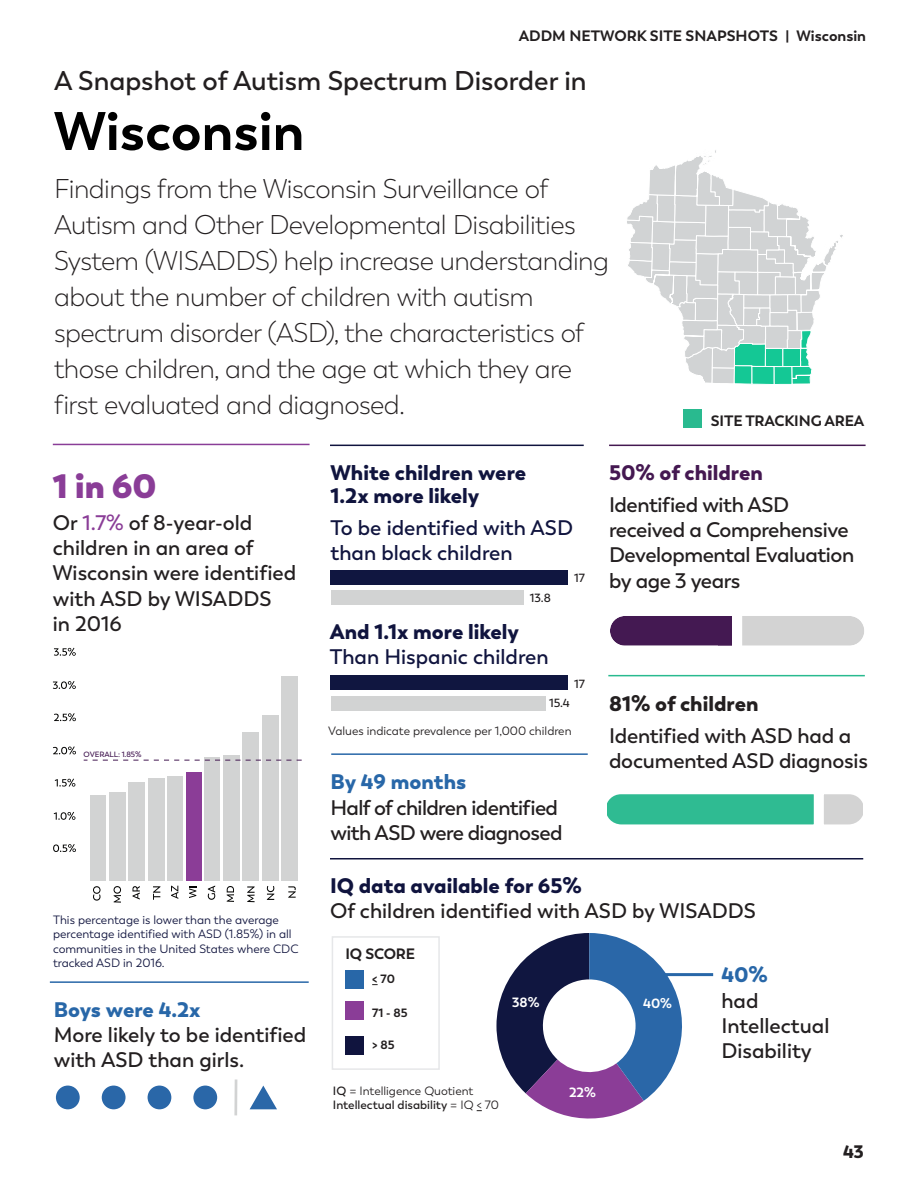
<style>
.page{position:relative;width:918px;height:1188px;background:#fff}
.page>*{position:absolute;margin:0;border:0;box-sizing:border-box;transform-origin:0 0}
.t1{font:700 54px "Trenda";color:#000}
.t2{font:800 33.75px "Trenda";color:#8a3d97}
.t3{font:300 27px/36px "Trenda";letter-spacing:-.02em;color:#231f20}
.t4{font:600 27px "Trenda";color:#231f20}
.t5{font:600 21px/25.2px "Trenda";letter-spacing:-.01em;color:#231f20}
.t6{font:600 21px/25.2px "Trenda";color:#10143e}
.t7{font:600 21px/25.2px "Trenda";letter-spacing:-.03em;color:#231f20}
.t8{font:900 21px/22.5px "Trenda";color:#10143e}
.t9{font:900 21px "Trenda";color:#441851}
.t10{font:900 21px "Trenda";color:#231f20}
.t11{font:900 21px "Trenda";color:#2867a8}
.t12{font:900 18px "Trenda";color:#231f20}
.Overline{font:700 15px "Trenda";color:#231f20}
.Subtitle_1{font:700 15px "Trenda";letter-spacing:-.01em;color:#231f20}
.t13{font:700 13.35px "Trenda";color:#fff}
.Subtitle_2{font:12px/14.4px "Trenda";color:#10143e}
.Subtitle_2-2{font:12px "Trenda";color:#231f20}
.Subtitle_2-3{font:600 12px "Trenda";color:#231f20}
.Subtitle_2-4{font:700 12px "Trenda";color:#231f20}
.t14{font:600 11.85px "Trenda";letter-spacing:-.005em;color:#231f20}
.t15{font:600 7.65px "Trenda";letter-spacing:-.01em;color:#441952}
.s1{color:#8a3d97}
.s2{font-weight:900;color:#2867a8}
.s3{font-weight:900;color:#10143e}
.s4{font-weight:600}
.s5{font-weight:400}
</style>
<div class="page">
<svg style="left:627px;top:150px;width:216px;height:235px"></svg>
<svg style="left:496px;top:933px;width:193px;height:186px"></svg>
<hr style="left:50px;top:981px;width:259px;height:2px;background:#2867a8">
<div style="left:56px;top:1086px;width:24px;height:23px;background:#2a67a8;border-radius:50%"></div>
<div style="left:102px;top:1086px;width:24px;height:23px;background:#2a67a8;border-radius:50%"></div>
<div style="left:148px;top:1086px;width:23px;height:23px;background:#2a67a8;border-radius:50%"></div>
<div style="left:193px;top:1086px;width:24px;height:23px;background:#2a67a8;border-radius:50%"></div>
<hr style="left:234px;top:1080px;width:3px;height:35px;background:#d2d3d3">
<svg style="left:250px;top:1086px;width:27px;height:23px"></svg>
<div style="left:683px;top:410px;width:19px;height:18px;background:#29ba8f"></div>
<div style="left:331px;top:591px;width:192px;height:14px;background:#d2d3d3"></div>
<div style="left:331px;top:571px;width:237px;height:14px;background:#101640"></div>
<div style="left:331px;top:696px;width:214px;height:14px;background:#d2d3d3"></div>
<div style="left:331px;top:676px;width:237px;height:14px;background:#101640"></div>
<hr style="left:53px;top:444px;width:257px;height:1px;background:#8a3d97">
<svg style="left:53px;top:844px;width:23px;height:8px"></svg>
<svg style="left:54px;top:812px;width:21px;height:8px"></svg>
<svg style="left:55px;top:779px;width:20px;height:8px"></svg>
<svg style="left:53px;top:746px;width:23px;height:9px"></svg>
<svg style="left:54px;top:713px;width:22px;height:8px"></svg>
<svg style="left:53px;top:681px;width:23px;height:8px"></svg>
<svg style="left:54px;top:648px;width:22px;height:8px"></svg>
<svg style="left:93px;top:886px;width:8px;height:15px"></svg>
<svg style="left:114px;top:886px;width:7px;height:17px"></svg>
<svg style="left:132px;top:886px;width:8px;height:14px"></svg>
<svg style="left:153px;top:886px;width:7px;height:14px"></svg>
<svg style="left:171px;top:886px;width:7px;height:13px"></svg>
<svg style="left:189px;top:886px;width:7px;height:12px"></svg>
<svg style="left:208px;top:886px;width:7px;height:14px"></svg>
<svg style="left:227px;top:886px;width:7px;height:16px"></svg>
<svg style="left:247px;top:886px;width:8px;height:16px"></svg>
<svg style="left:267px;top:886px;width:7px;height:14px"></svg>
<svg style="left:288px;top:886px;width:8px;height:12px"></svg>
<div style="left:90px;top:796px;width:16px;height:85px;background:#d2d3d3"></div>
<div style="left:109px;top:793px;width:17px;height:88px;background:#d2d3d3"></div>
<div style="left:128px;top:782px;width:17px;height:99px;background:#d2d3d3"></div>
<div style="left:148px;top:778px;width:17px;height:103px;background:#d2d3d3"></div>
<div style="left:167px;top:776px;width:16px;height:105px;background:#d2d3d3"></div>
<div style="left:186px;top:773px;width:16px;height:108px;background:#8b3d97"></div>
<div style="left:204px;top:757px;width:16px;height:124px;background:#d2d3d3"></div>
<div style="left:223px;top:755px;width:17px;height:126px;background:#d2d3d3"></div>
<div style="left:242px;top:732px;width:17px;height:149px;background:#d2d3d3"></div>
<div style="left:262px;top:716px;width:17px;height:165px;background:#d2d3d3"></div>
<div style="left:281px;top:676px;width:17px;height:205px;background:#d2d3d3"></div>
<svg style="left:84px;top:760px;width:218px;height:1px"></svg>
<hr style="left:331px;top:753px;width:257px;height:2px;background:#2867a8">
<hr style="left:608px;top:675px;width:257px;height:1px;background:#29ba8f">
<hr style="left:330px;top:445px;width:254px;height:1px;background:#10143e">
<hr style="left:330px;top:858px;width:533px;height:2px;background:#10143e">
<hr style="left:664px;top:973px;width:49px;height:3px;background:#2867a8">
<svg style="left:610px;top:616px;width:254px;height:30px;background:#94819b"></svg>
<svg style="left:608px;top:794px;width:255px;height:31px;background:#56c3a3"></svg>
<hr style="left:609px;top:445px;width:257px;height:1px;background:#441851">
<div style="left:332px;top:936px;width:108px;height:134px;border:2px solid #e6e7e9"></div>
<div style="left:345px;top:1002px;width:19px;height:18px;background:#8a3d97"></div>
<div style="left:345px;top:1036px;width:19px;height:19px;background:#10143e"></div>
<div style="left:345px;top:970px;width:19px;height:19px;background:#2867a8"></div>
<p class="Overline" style="left:519px;top:27px;width:349px">ADDM NETWORK SITE SNAPSHOTS | Wisconsin</p>
<h3 class="t4" style="left:54px;top:64px;width:534px">A Snapshot of Autism Spectrum Disorder in</h3>
<h1 class="t1" style="left:54px;top:98px;width:252px">Wisconsin</h1>
<h3 class="t3" style="left:54px;top:171px;width:557px">Findings from the Wisconsin Surveillance of Autism and Other Developmental Disabilities System (WISADDS) help increase understanding about the number of children with autism spectrum disorder (ASD), the characteristics of those children, and the age at which they are first evaluated and diagnosed.</h3>
<p class="Subtitle_1" style="left:711px;top:412px;width:155px">SITE TRACKING AREA</p>
<h2 class="t2" style="left:53px;top:464px;width:105px">1 in 60</h2>
<h5 class="t5" style="left:53px;top:510px;width:245px">Or <span class="s1">1.7%</span> of 8-year-old children in an area of<br>Wisconsin were identified with ASD by WISADDS<br>in 2016</h5>
<p class="t15" style="left:83px;top:750px;width:60px">OVERALL: 1.85%</p>
<p class="Subtitle_2" style="left:53px;top:913px;width:247px">This percentage is lower than the average percentage identified with ASD (1.85%) in all communities in the United States where CDC tracked ASD in 2016.</p>
<h5 class="t5" style="left:54px;top:997px;width:254px"><span class="s2">Boys were 4.2x<br></span>More likely to be identified with ASD than girls.</h5>
<h5 class="t8" style="left:330px;top:462px;width:197px">White children were<br>1.2x more likely</h5>
<h5 class="t6" style="left:330px;top:515px;width:244px">To be identified with ASD than black children</h5>
<p class="t14" style="left:530px;top:590px;width:23px">13.8</p>
<h5 class="t8" style="left:330px;top:620px;width:191px">And 1.1x more likely</h5>
<h5 class="t6" style="left:330px;top:644px;width:221px">Than Hispanic children</h5>
<p class="t14" style="left:574px;top:571px;width:12px">17</p>
<p class="t14" style="left:574px;top:677px;width:12px">17</p>
<p class="t14" style="left:549px;top:696px;width:22px">15.4</p>
<p class="Subtitle_2-2" style="left:328px;top:724px;width:245px">Values indicate prevalence per 1,000 children</p>
<h5 class="t7" style="left:330px;top:770px;width:234px"><span class="s2">By 49 months<br></span>Half of children identified with ASD were diagnosed</h5>
<h5 class="t9" style="left:609px;top:459px;width:155px">50% of children</h5>
<h5 class="t5" style="left:609px;top:492px;width:247px">Identified with ASD received a Comprehensive<br>Developmental Evaluation by age 3 years</h5>
<h5 class="t10" style="left:609px;top:690px;width:151px">81% of children</h5>
<h5 class="t5" style="left:609px;top:723px;width:261px">Identified with ASD had a documented ASD diagnosis</h5>
<h5 class="t5" style="left:330px;top:873px;width:427px"><span class="s3">IQ data available for 65%<br></span>Of children identified with ASD by WISADDS</h5>
<p class="Subtitle_1" style="left:345px;top:944px;width:71px">IQ SCORE</p>
<p class="Subtitle_2-4" style="left:372px;top:972px;width:24px">&lt; 70</p>
<p class="Subtitle_2-4" style="left:372px;top:1005px;width:37px">71 - 85</p>
<p class="Subtitle_2-4" style="left:372px;top:1037px;width:24px">&gt; 85</p>
<p class="t13" style="left:512px;top:994px;width:29px">38%</p>
<p class="Subtitle_2-2" style="left:333px;top:1084px;width:142px"><span class="s4">IQ</span> = Intelligence Quotient</p>
<p class="Subtitle_2-3" style="left:333px;top:1098px;width:168px">Intellectual disability <span class="s5">= IQ &lt; 70</span></p>
<p class="t13" style="left:569px;top:1084px;width:28px">22%</p>
<p class="t13" style="left:643px;top:995px;width:31px">40%</p>
<h5 class="t11" style="left:721px;top:961px;width:48px">40%</h5>
<h5 class="t5" style="left:721px;top:988px;width:110px">had<br>Intellectual<br>Disability</h5>
<p class="t12" style="left:843px;top:1140px;width:22px">43</p>
</div>
